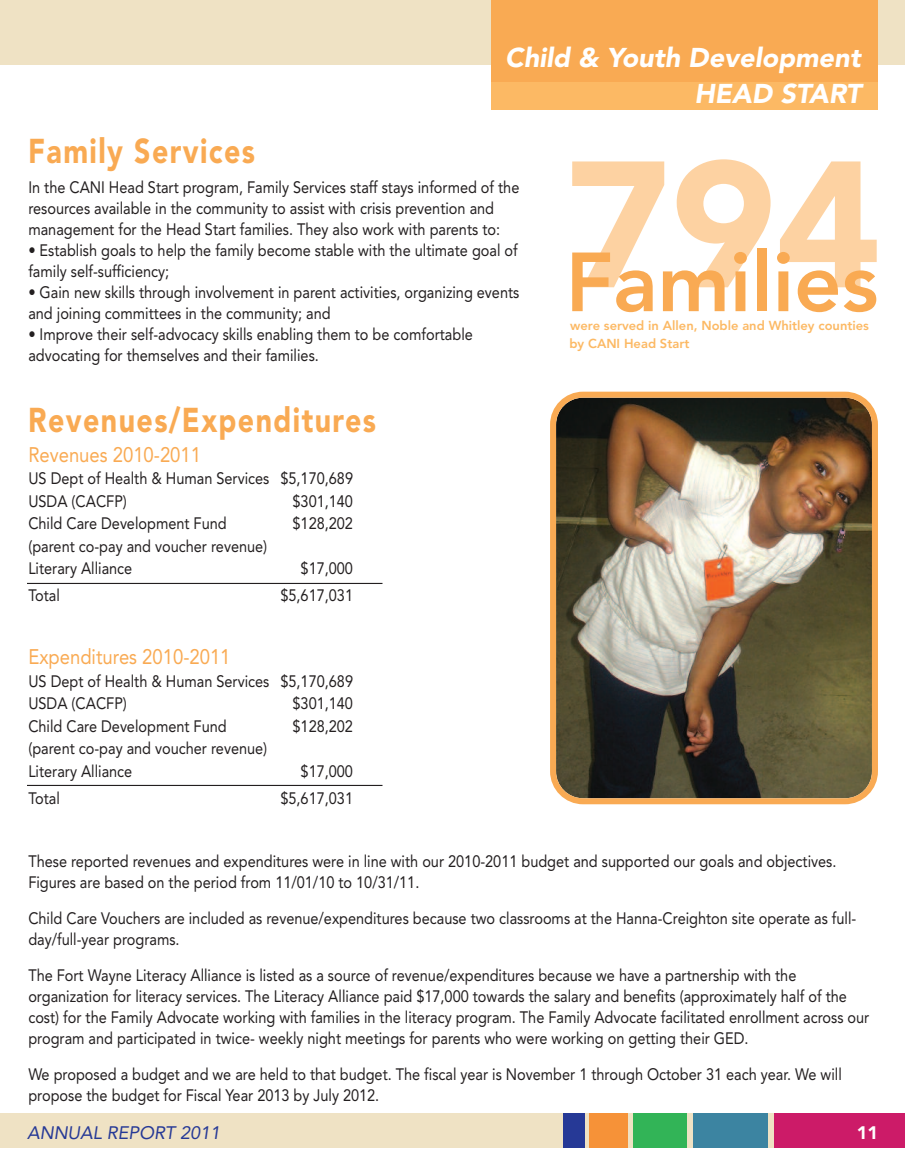
<style>
.page{position:relative;width:905px;height:1175px;background:#fff}
.page>*{position:absolute;margin:0;border:0;box-sizing:border-box;transform-origin:0 0}
.t1{font:800 82.8px "Avenir";color:#f9aa53}
.t2{font:900 34.2px "Avenir";letter-spacing:.05em;color:#f9aa53;scale:.83 1}
.t3{font:italic 900 27px/35.4px "Avenir";color:#fff;text-align:right}
.t4{font:21px "Avenir";color:#f9aa53;scale:.88 1}
.t5{font:italic 18px "Avenir";color:#263996}
.t6{font:900 18px "Avenir";color:#fff}
.t7{font:16.5px/21px "Avenir";color:#231f20;scale:.88 1}
.t8{font:800 12.9px/18.6px "Avenir";color:#fcb964}
</style>
<div class="page">
<div style="left:0;top:1113px;width:904px;height:35px;background:#efe2c4"></div>
<div style="left:773px;top:1113px;width:131px;height:35px;background:#cc1b68"></div>
<div style="left:693px;top:1113px;width:74px;height:35px;background:#3c84a1"></div>
<div style="left:633px;top:1113px;width:54px;height:35px;background:#32b457"></div>
<div style="left:589px;top:1113px;width:38px;height:35px;background:#f69238"></div>
<div style="left:563px;top:1113px;width:21px;height:35px;background:#263996"></div>
<div style="left:0;top:0;width:904px;height:64px;background:#efe2c4"></div>
<div style="left:491px;top:0;width:386px;height:109px;background:#fcb964"></div>
<div style="left:491px;top:0;width:386px;height:81px;background:#f9aa53"></div>
<hr style="left:27px;top:583px;width:355px;height:1px;background:#231f20">
<hr style="left:27px;top:785px;width:355px;height:1px;background:#231f20">
<img style="left:550px;top:392px;width:328px;height:412px">
<h3 class="t3" style="left:505px;top:42px;width:357px">Child &amp; Youth Development<br>HEAD START</h3>
<h2 class="t2" style="left:28px;top:137px;width:275px">Family Services</h2>
<p class="t7" style="left:28px;top:178px;width:559px">In the CANI Head Start program, Family Services staff stays informed of the resources available in the community to assist with crisis prevention and management for the Head Start families. They also work with parents to:</p>
<p class="t7" style="left:28px;top:241px;width:557px">• Establish goals to help the family become stable with the ultimate goal of family self-sufficiency;</p>
<p class="t7" style="left:28px;top:283px;width:559px">• Gain new skills through involvement in parent activities, organizing events and joining committees in the community; and</p>
<p class="t7" style="left:28px;top:325px;width:506px">• Improve their self-advocacy skills enabling them to be comfortable advocating for themselves and their families.</p>
<h2 class="t2" style="left:28px;top:406px;width:420px">Revenues/Expenditures</h2>
<p class="t4" style="left:28px;top:446px;width:198px">Revenues 2010-2011</p>
<p class="t7" style="left:28px;top:468px;width:370px;line-height:22.5px">US Dept of Health &amp; Human Services $5,170,689<br>USDA (CACFP)</p>
<p class="t7" style="left:292px;top:492px;width:70px">$301,140</p>
<p class="t7" style="left:28px;top:514px;width:227px">Child Care Development Fund</p>
<p class="t7" style="left:292px;top:514px;width:70px">$128,202</p>
<p class="t7" style="left:28px;top:536px;width:273px;line-height:22.5px">(parent co-pay and voucher revenue)<br>Literary Alliance</p>
<p class="t7" style="left:300px;top:559px;width:61px">$17,000</p>
<p class="t7" style="left:28px;top:586px;width:37px">Total</p>
<p class="t7" style="left:280px;top:586px;width:84px">$5,617,031</p>
<p class="t4" style="left:28px;top:648px;width:231px">Expenditures 2010-2011</p>
<p class="t7" style="left:28px;top:671px;width:370px;line-height:22.5px">US Dept of Health &amp; Human Services $5,170,689<br>USDA (CACFP)</p>
<p class="t7" style="left:292px;top:694px;width:70px">$301,140</p>
<p class="t7" style="left:28px;top:717px;width:227px">Child Care Development Fund</p>
<p class="t7" style="left:292px;top:717px;width:70px">$128,202</p>
<p class="t7" style="left:28px;top:738px;width:273px;line-height:22.5px">(parent co-pay and voucher revenue)<br>Literary Alliance</p>
<p class="t7" style="left:300px;top:762px;width:61px">$17,000</p>
<p class="t7" style="left:28px;top:789px;width:37px">Total</p>
<p class="t7" style="left:280px;top:789px;width:84px">$5,617,031</p>
<h1 class="t1" style="left:565px;top:248px;width:317px"><sup>7</sup>Fam<sup>9</sup>ili<sup>4</sup>es</h1>
<p class="t8" style="left:569px;top:317px;width:301px">were served in Allen, Noble and Whitley counties by CANI Head Start</p>
<p class="t7" style="left:28px;top:852px;width:919px">These reported revenues and expenditures were in line with our 2010-2011 budget and supported our goals and objectives.<br>Figures are based on the period from 11/01/10 to 10/31/11.</p>
<p class="t7" style="left:28px;top:909px;width:942px">Child Care Vouchers are included as revenue/expenditures because two classrooms at the Hanna-Creighton site operate as full&shy;day/full-year programs.</p>
<p class="t7" style="left:28px;top:966px;width:957px">The Fort Wayne Literacy Alliance is listed as a source of revenue/expenditures because we have a partnership with the organization for literacy services. The Literacy Alliance paid $17,000 towards the salary and benefits (approximately half of the cost) for the Family Advocate working with families in the literacy program. The Family Advocate facilitated enrollment across our program and participated in twice- weekly night meetings for parents who were working on getting their GED.</p>
<p class="t7" style="left:28px;top:1065px;width:925px">We proposed a budget and we are held to that budget. The fiscal year is November 1 through October 31 each year. We will propose the budget for Fiscal Year 2013 by July 2012.</p>
<p class="t5" style="left:27px;top:1125px;width:195px">ANNUAL REPORT 2011</p>
<p class="t6" style="left:856px;top:1125px;width:23px">11</p>
</div>
